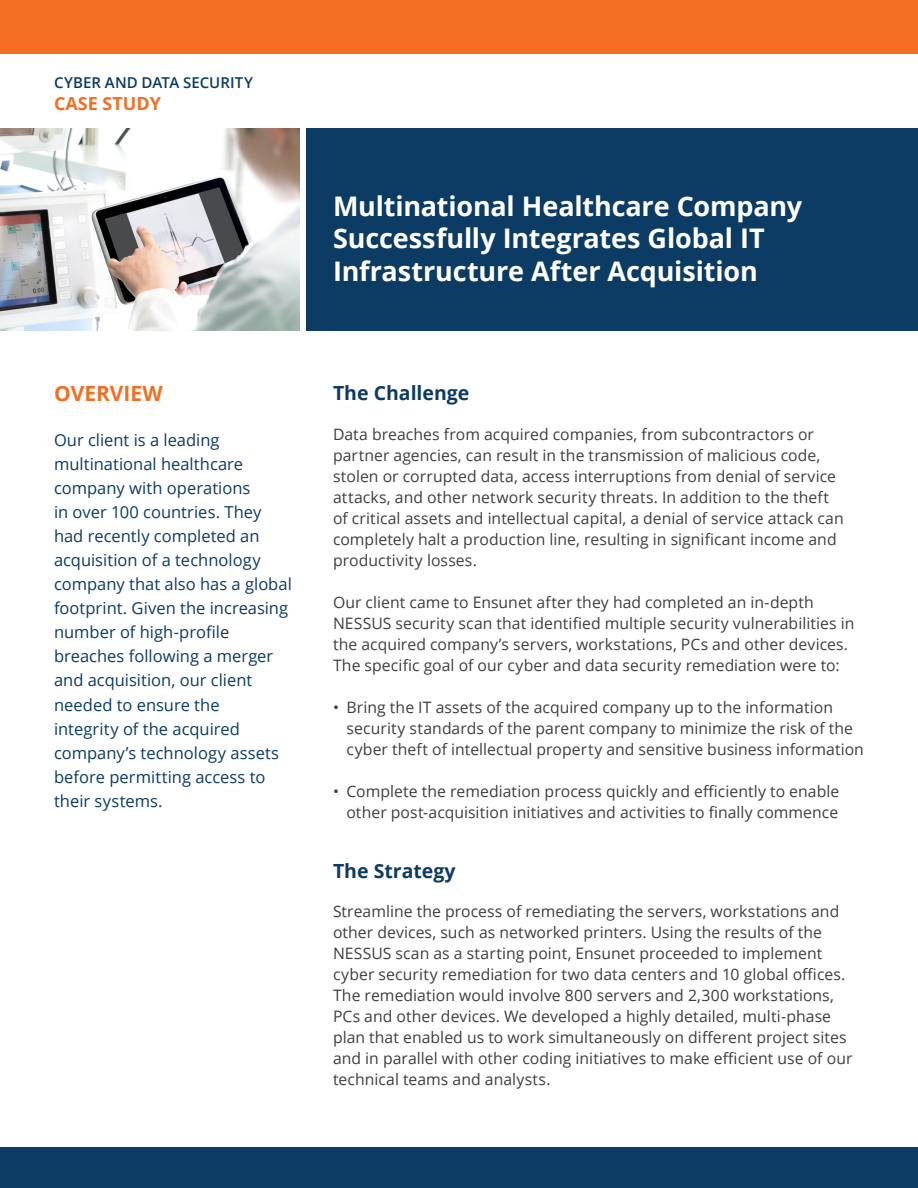
<style>
.page{position:relative;width:918px;height:1188px;background:#fff}
.page>*{position:absolute;margin:0;border:0;box-sizing:border-box;transform-origin:0 0}
.t1{font:700 27px/32.4px "Open Sans";letter-spacing:-.005em;color:#fff}
.t2{font:700 21px "Open Sans";color:#f36e21}
.t3{font:700 19.5px "Open Sans";color:#0c3b63}
.t4{font:700 18px "Open Sans";color:#f36e21}
.t5{font:16.5px/24px "Open Sans";color:#0c3b63}
.t6{font:15.75px/21px "Open Sans";letter-spacing:.005em;color:#3e3e3f}
.t7{font:600 15px "Open Sans";letter-spacing:.005em;color:#0c3b63}
</style>
<div class="page">
<div style="left:306px;top:128px;width:612px;height:203px;background:#0c3b63"></div>
<div style="left:0;top:1148px;width:917px;height:40px;background:#0c3b63"></div>
<div style="left:0;top:0;width:918px;height:54px;background:#f36e21"></div>
<img style="left:0;top:128px;width:299px;height:203px">
<p class="t7" style="left:54px;top:72px;width:201px">CYBER AND DATA SECURITY</p>
<p class="t4" style="left:54px;top:90px;width:109px">CASE STUDY</p>
<h2 class="t2" style="left:54px;top:378px;width:110px">Overvi ew</h2>
<p class="t5" style="left:54px;top:428px;width:239px">Our client is a leading multinational healthcare company with operations<br>in over 100 countries. They had recently completed an acquisition of a technology company that also has a global footprint. Given the increasing number of high-profile breaches following a merger and acquisition, our client needed to ensure the<br>integrity of the acquired company’s technology assets before permitting access to their systems.</p>
<h1 class="t1" style="left:333px;top:189px;width:471px">Multinational Healthcare Company<br>Successfully Integrates Global IT<br>Infrastructure After Acquisition</h1>
<p class="t3" style="left:333px;top:379px;width:138px">The Challenge</p>
<p class="t6" style="left:333px;top:424px;width:512px">Data breaches from acquired companies, from subcontractors or partner agencies, can result in the transmission of malicious code, stolen or corrupted data, access interruptions from denial of service attacks, and other network security threats. In addition to the theft of critical assets and intellectual capital, a denial of service attack can completely halt a production line, resulting in significant income and productivity losses.</p>
<p class="t6" style="left:333px;top:592px;width:523px">Our client came to Ensunet after they had completed an in-depth NESSUS security scan that identified multiple security vulnerabilities in the acquired company’s servers, workstations, PCs and other devices.<br>The specific goal of our cyber and data security remediation were to:</p>
<p class="t6" style="left:346px;top:697px;width:519px;text-indent:-13px">• Bring the IT assets of the acquired company up to the information security standards of the parent company to minimize the risk of the cyber theft of intellectual property and sensitive business information</p>
<p class="t6" style="left:333px;top:780px;width:508px;text-align:right">• Complete the remediation process quickly and efficiently to enable other post-acquisition initiatives and activities to finally commence</p>
<p class="t3" style="left:333px;top:857px;width:124px">The Strategy</p>
<p class="t6" style="left:333px;top:900px;width:521px">Streamline the process of remediating the servers, workstations and other devices, such as networked printers. Using the results of the NESSUS scan as a starting point, Ensunet proceeded to implement cyber security remediation for two data centers and 10 global offices.<br>The remediation would involve 800 servers and 2,300 workstations, PCs and other devices. We developed a highly detailed, multi-phase plan that enabled us to work simultaneously on different project sites and in parallel with other coding initiatives to make efficient use of our technical teams and analysts.</p>
</div>
